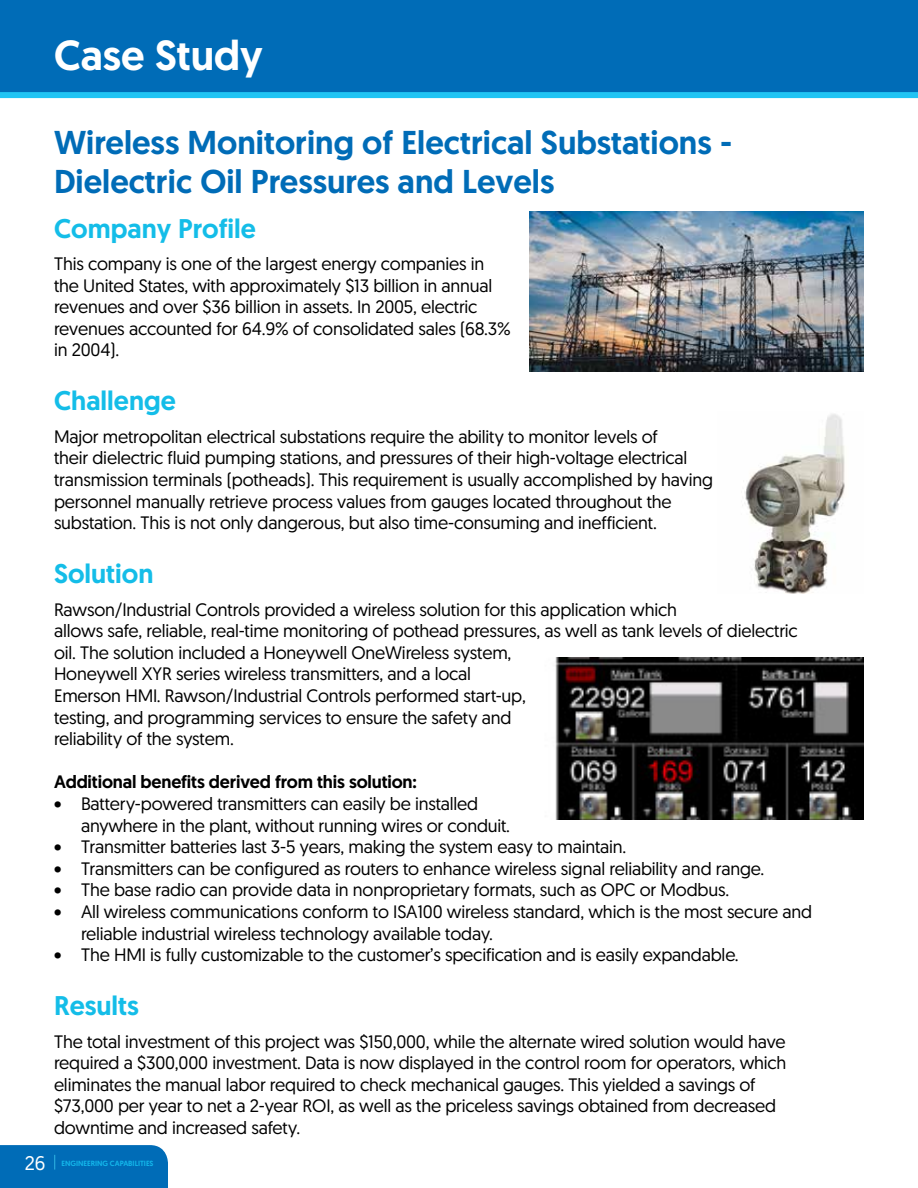
<style>
.page{position:relative;width:918px;height:1188px;background:#fff}
.page>*{position:absolute;margin:0;border:0;box-sizing:border-box;transform-origin:0 0}
.t1{font:500 42px "Geomanist";color:#fff}
.t2{font:500 33px/39px "Geomanist";color:#006cb7}
.t3{font:500 27px "Geomanist";color:#14bde8}
.t4{font:19.65px "Geomanist";color:#fff}
.t5{font:18px/21.6px "Geomanist";letter-spacing:-.01em;color:#000}
.t6{font:500 18px "Geomanist";letter-spacing:-.01em;color:#000}
.t7{font:500 7.5px "Geomanist";color:#13b6ea}
</style>
<div class="page">
<div style="left:0;top:1145px;width:168px;height:43px;background:#006cb7"></div>
<div style="left:0;top:0;width:918px;height:98px;background:#006cb7"></div>
<img style="left:742px;top:414px;width:103px;height:180px">
<img style="left:530px;top:212px;width:334px;height:160px">
<img style="left:555px;top:657px;width:309px;height:162px">
<h1 class="t1" style="left:54px;top:27px;width:210px">Case Study</h1>
<h2 class="t2" style="left:54px;top:123px;width:680px">Wireless Monitoring of Electrical Substations -<br>Dielectric Oil Pressures and Levels</h2>
<h3 class="t3" style="left:54px;top:210px;width:203px">Company Profile</h3>
<p class="t5" style="left:54px;top:252px;width:458px">This company is one of the largest energy companies in the United States, with approximately $13 billion in annual revenues and over $36 billion in assets. In 2005, electric revenues accounted for 64.9% of consolidated sales (68.3% in 2004).</p>
<h3 class="t3" style="left:54px;top:383px;width:123px">Challenge</h3>
<p class="t5" style="left:54px;top:425px;width:661px">Major metropolitan electrical substations require the ability to monitor levels of<br>their dielectric fluid pumping stations, and pressures of their high-voltage electrical transmission terminals (potheads). This requirement is usually accomplished by having personnel manually retrieve process values from gauges located throughout the substation. This is not only dangerous, but also time-consuming and inefficient.</p>
<h3 class="t3" style="left:54px;top:556px;width:101px">Solution</h3>
<p class="t5" style="left:54px;top:598px;width:745px">Rawson/Industrial Controls provided a wireless solution for this application which<br>allows safe, reliable, real-time monitoring of pothead pressures, as well as tank levels of dielectric oil. The solution included a Honeywell OneWireless system,<br>Honeywell XYR series wireless transmitters, and a local<br>Emerson HMI. Rawson/Industrial Controls performed start-up,<br>testing, and programming services to ensure the safety and<br>reliability of the system.</p>
<p class="t6" style="left:54px;top:770px;width:364px">Additional benefits derived from this solution:</p>
<p class="t5" style="left:81px;top:792px;width:431px;text-indent:-27px">• Battery-powered transmitters can easily be installed anywhere in the plant, without running wires or conduit.</p>
<p class="t5" style="left:54px;top:836px;width:574px">• Transmitter batteries last 3-5 years, making the system easy to maintain.</p>
<p class="t5" style="left:54px;top:857px;width:712px">• Transmitters can be configured as routers to enhance wireless signal reliability and range.</p>
<p class="t5" style="left:54px;top:879px;width:677px">• The base radio can provide data in nonproprietary formats, such as OPC or Modbus.</p>
<p class="t5" style="left:81px;top:900px;width:733px;text-indent:-27px">• All wireless communications conform to ISA100 wireless standard, which is the most secure and reliable industrial wireless technology available today.</p>
<p class="t5" style="left:54px;top:944px;width:686px">• The HMI is fully customizable to the customer’s specification and is easily expandable.</p>
<h3 class="t3" style="left:54px;top:988px;width:87px">Results</h3>
<p class="t5" style="left:54px;top:1030px;width:734px">The total investment of this project was $150,000, while the alternate wired solution would have required a $300,000 investment. Data is now displayed in the control room for operators, which eliminates the manual labor required to check mechanical gauges. This yielded a savings of $73,000 per year to net a 2-year ROI, as well as the priceless savings obtained from decreased downtime and increased safety.</p>
<p class="t4" style="left:25px;top:1150px;width:22px">26</p>
<p class="t7" style="left:62px;top:1158px;width:94px">ENGINEERING CAPABILITIES</p>
</div>
